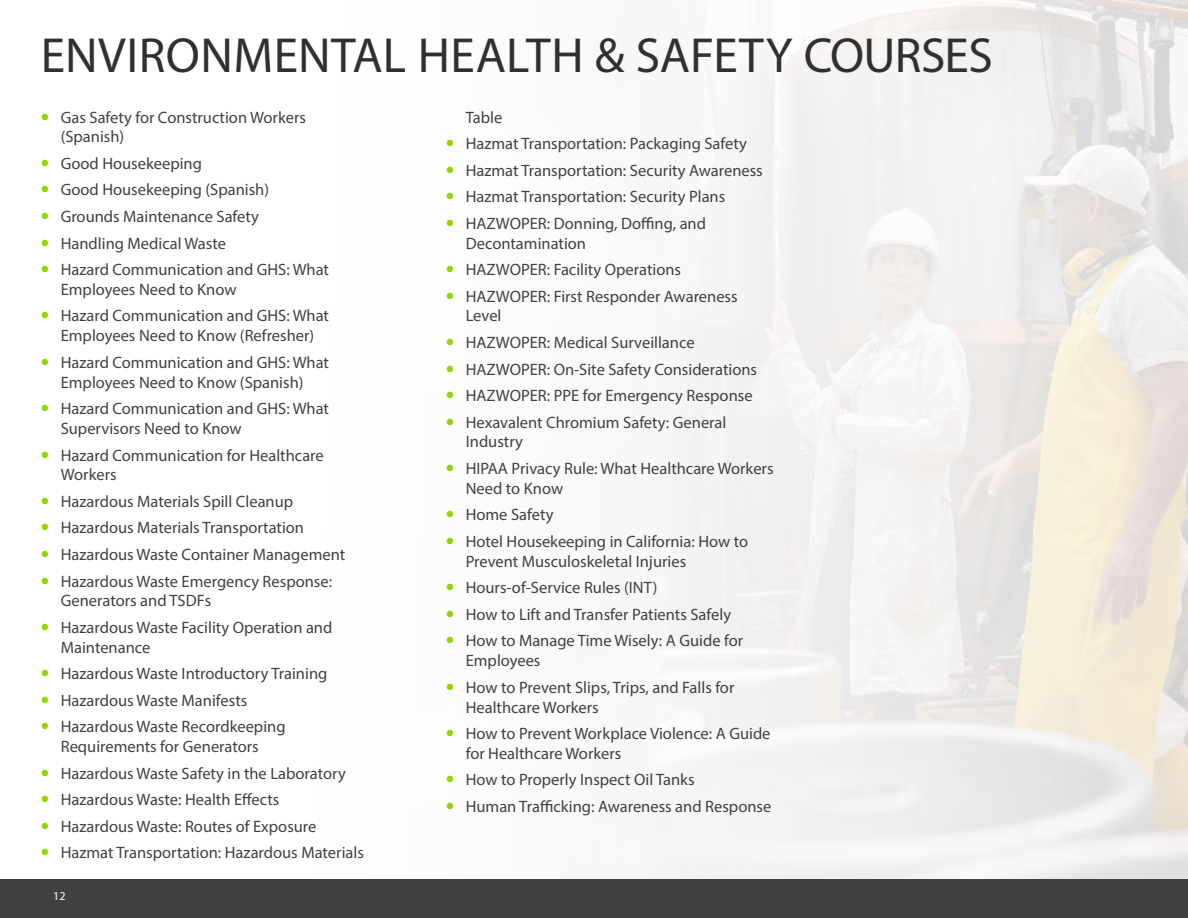
<style>
.page{position:relative;width:1188px;height:918px;background:#fff}
.page>*{position:absolute;margin:0;border:0;box-sizing:border-box;transform-origin:0 0}
.t1{font:49.5px "Myriad Pro";color:#312f30}
.t2{font:16.5px/19.8px "Myriad Pro";color:#414141}
.t3{font:12px "Myriad Pro";color:#fff}
</style>
<div class="page">
<div style="left:0;top:879px;width:1188px;height:39px;background:#414141"></div>
<p class="t1" style="left:41px;top:25px;width:953px">ENVIRONMENTAL HEALTH &amp; SAFETY COURSES</p>
<p class="t2" style="left:61px;top:107px;width:247px">Gas Safety for Construction Workers (Spanish)</p>
<p class="t2" style="left:61px;top:153px;width:143px">Good Housekeeping</p>
<p class="t2" style="left:61px;top:180px;width:210px">Good Housekeeping (Spanish)</p>
<p class="t2" style="left:61px;top:206px;width:200px">Grounds Maintenance Safety</p>
<p class="t2" style="left:61px;top:233px;width:167px">Handling Medical Waste</p>
<p class="t2" style="left:61px;top:259px;width:270px">Hazard Communication and GHS: What<br>Employees Need to Know</p>
<p class="t2" style="left:61px;top:306px;width:270px">Hazard Communication and GHS: What<br>Employees Need to Know (Refresher)</p>
<p class="t2" style="left:61px;top:352px;width:270px">Hazard Communication and GHS: What<br>Employees Need to Know (Spanish)</p>
<p class="t2" style="left:61px;top:399px;width:270px">Hazard Communication and GHS: What<br>Supervisors Need to Know</p>
<p class="t2" style="left:61px;top:445px;width:265px">Hazard Communication for Healthcare<br>Workers</p>
<p class="t2" style="left:61px;top:491px;width:234px">Hazardous Materials Spill Cleanup</p>
<p class="t2" style="left:61px;top:518px;width:245px">Hazardous Materials Transportation</p>
<p class="t2" style="left:61px;top:544px;width:286px">Hazardous Waste Container Management</p>
<p class="t2" style="left:61px;top:571px;width:273px">Hazardous Waste Emergency Response:<br>Generators and TSDFs</p>
<p class="t2" style="left:61px;top:617px;width:273px">Hazardous Waste Facility Operation and<br>Maintenance</p>
<p class="t2" style="left:61px;top:664px;width:268px">Hazardous Waste Introductory Training</p>
<p class="t2" style="left:61px;top:690px;width:188px">Hazardous Waste Manifests</p>
<p class="t2" style="left:61px;top:717px;width:226px">Hazardous Waste Recordkeeping<br>Requirements for Generators</p>
<p class="t2" style="left:61px;top:763px;width:287px">Hazardous Waste Safety in the Laboratory</p>
<p class="t2" style="left:61px;top:790px;width:220px">Hazardous Waste: Health Effects</p>
<p class="t2" style="left:61px;top:816px;width:257px">Hazardous Waste: Routes of Exposure</p>
<p class="t2" style="left:61px;top:843px;width:305px">Hazmat Transportation: Hazardous Materials</p>
<p class="t2" style="left:466px;top:107px;width:38px">Table</p>
<p class="t2" style="left:466px;top:133px;width:283px">Hazmat Transportation: Packaging Safety</p>
<p class="t2" style="left:466px;top:160px;width:299px">Hazmat Transportation: Security Awareness</p>
<p class="t2" style="left:466px;top:187px;width:261px">Hazmat Transportation: Security Plans</p>
<p class="t2" style="left:466px;top:213px;width:242px">HAZWOPER: Donning, Doffing, and<br>Decontamination</p>
<p class="t2" style="left:466px;top:259px;width:217px">HAZWOPER: Facility Operations</p>
<p class="t2" style="left:466px;top:286px;width:273px">HAZWOPER: First Responder Awareness<br>Level</p>
<p class="t2" style="left:466px;top:332px;width:230px">HAZWOPER: Medical Surveillance</p>
<p class="t2" style="left:466px;top:359px;width:293px">HAZWOPER: On-Site Safety Considerations</p>
<p class="t2" style="left:466px;top:385px;width:288px">HAZWOPER: PPE for Emergency Response</p>
<p class="t2" style="left:466px;top:412px;width:262px">Hexavalent Chromium Safety: General<br>Industry</p>
<p class="t2" style="left:466px;top:458px;width:309px">HIPAA Privacy Rule: What Healthcare Workers<br>Need to Know</p>
<p class="t2" style="left:466px;top:505px;width:89px">Home Safety</p>
<p class="t2" style="left:466px;top:531px;width:284px">Hotel Housekeeping in California: How to<br>Prevent Musculoskeletal Injuries</p>
<p class="t2" style="left:466px;top:578px;width:193px">Hours-of-Service Rules (INT)</p>
<p class="t2" style="left:466px;top:604px;width:267px">How to Lift and Transfer Patients Safely</p>
<p class="t2" style="left:466px;top:631px;width:279px">How to Manage Time Wisely: A Guide for<br>Employees</p>
<p class="t2" style="left:466px;top:677px;width:270px">How to Prevent Slips, Trips, and Falls for<br>Healthcare Workers</p>
<p class="t2" style="left:466px;top:723px;width:306px">How to Prevent Workplace Violence: A Guide for Healthcare Workers</p>
<p class="t2" style="left:466px;top:770px;width:230px">How to Properly Inspect Oil Tanks</p>
<p class="t2" style="left:466px;top:796px;width:307px">Human Trafficking: Awareness and Response</p>
<p class="t3" style="left:53px;top:889px;width:14px">12</p>
</div>
